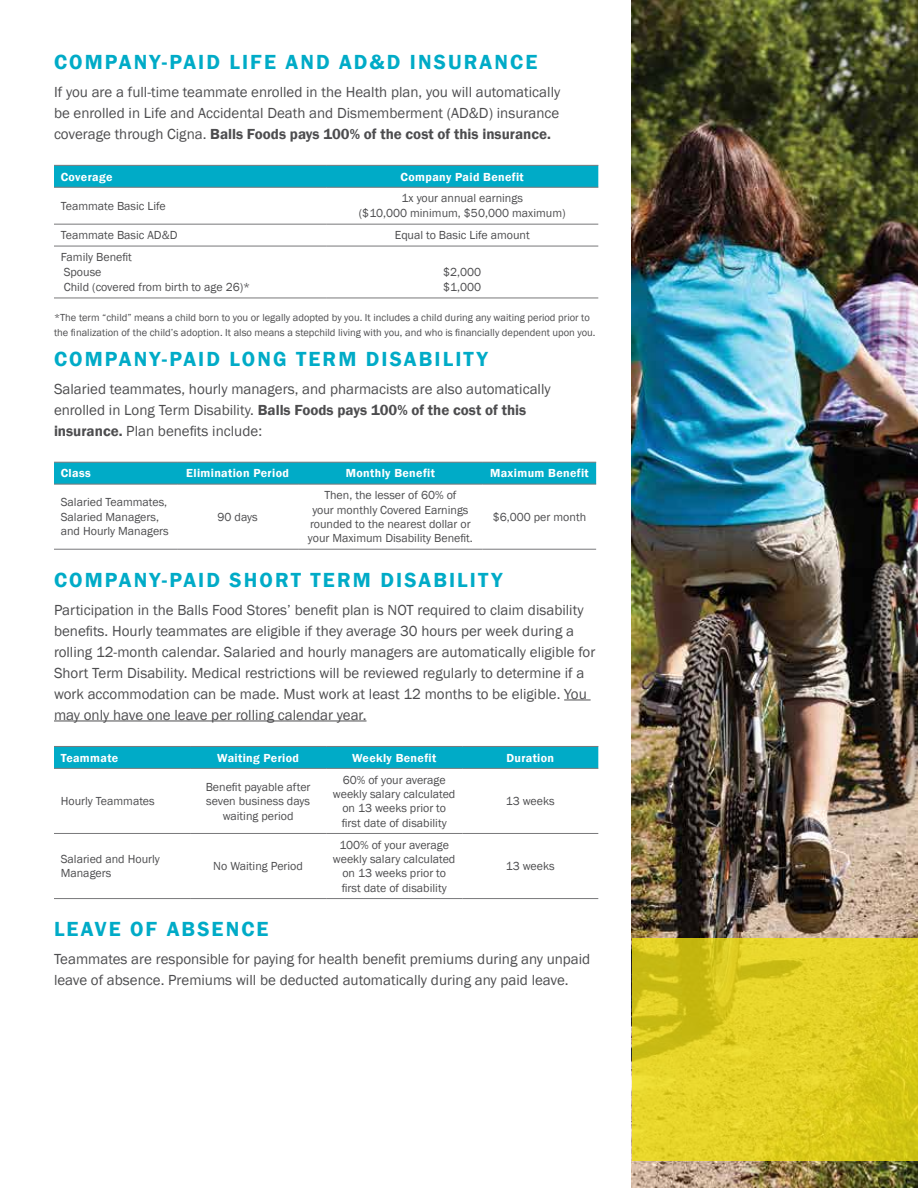
<style>
.page{position:relative;width:918px;height:1188px;background:#fff}
.page>*{position:absolute;margin:0;border:0;box-sizing:border-box;transform-origin:0 0}
.t1{font:600 21px "Franklin Gothic";letter-spacing:.1em;color:#00abc7}
.t2{font:15px/21px "Franklin Gothic";color:#4d4d4f}
.t3{font:12px/14.4px "Franklin Gothic";color:#4d4d4f;text-align:center}
.t4{font:600 12px "Franklin Gothic";letter-spacing:.03em;color:#fff}
.t5{font:10.5px/15px "Franklin Gothic";color:#4d4d4f}
.s1{font-weight:600}
</style>
<div class="page">
<img style="left:632px;top:0;width:286px;height:1188px">
<svg style="left:632px;top:938px;width:286px;height:223px;background:#decd20"></svg>
<svg style="left:564px;top:700px;width:27px;height:1px"></svg>
<hr style="left:54px;top:721px;width:313px;height:1px;background:#4d4d4f">
<div style="left:54px;top:166px;width:544px;height:21px;background:#00abc7"></div>
<hr style="left:54px;top:224px;width:272px;height:1px;background:#78787a">
<hr style="left:326px;top:224px;width:272px;height:1px;background:#78787a">
<hr style="left:54px;top:246px;width:272px;height:1px;background:#78787a">
<hr style="left:326px;top:246px;width:272px;height:1px;background:#78787a">
<hr style="left:54px;top:298px;width:272px;height:1px;background:#78787a">
<hr style="left:326px;top:298px;width:272px;height:1px;background:#78787a">
<hr style="left:54px;top:165px;width:272px;height:1px;background:#78787a">
<hr style="left:326px;top:165px;width:272px;height:1px;background:#78787a">
<hr style="left:54px;top:187px;width:272px;height:1px;background:#78787a">
<hr style="left:326px;top:187px;width:272px;height:1px;background:#78787a">
<div style="left:54px;top:463px;width:542px;height:21px;background:#00abc7"></div>
<hr style="left:54px;top:484px;width:123px;height:1px;background:#78787a">
<hr style="left:177px;top:484px;width:121px;height:1px;background:#78787a">
<hr style="left:298px;top:484px;width:185px;height:1px;background:#78787a">
<hr style="left:483px;top:484px;width:113px;height:1px;background:#78787a">
<hr style="left:54px;top:549px;width:123px;height:1px;background:#78787a">
<hr style="left:177px;top:549px;width:121px;height:1px;background:#78787a">
<hr style="left:298px;top:549px;width:185px;height:1px;background:#78787a">
<hr style="left:483px;top:549px;width:113px;height:1px;background:#78787a">
<hr style="left:54px;top:462px;width:123px;height:1px;background:#78787a">
<hr style="left:177px;top:462px;width:121px;height:1px;background:#78787a">
<hr style="left:298px;top:462px;width:185px;height:1px;background:#78787a">
<hr style="left:483px;top:462px;width:113px;height:1px;background:#78787a">
<div style="left:54px;top:747px;width:544px;height:21px;background:#00abc7"></div>
<hr style="left:54px;top:833px;width:136px;height:1px;background:#78787a">
<hr style="left:190px;top:833px;width:136px;height:1px;background:#78787a">
<hr style="left:326px;top:833px;width:136px;height:1px;background:#78787a">
<hr style="left:462px;top:833px;width:136px;height:1px;background:#78787a">
<hr style="left:54px;top:898px;width:136px;height:1px;background:#78787a">
<hr style="left:190px;top:898px;width:136px;height:1px;background:#78787a">
<hr style="left:326px;top:898px;width:136px;height:1px;background:#78787a">
<hr style="left:462px;top:898px;width:136px;height:1px;background:#78787a">
<hr style="left:54px;top:746px;width:136px;height:1px;background:#78787a">
<hr style="left:190px;top:746px;width:136px;height:1px;background:#78787a">
<hr style="left:326px;top:746px;width:136px;height:1px;background:#78787a">
<hr style="left:462px;top:746px;width:136px;height:1px;background:#78787a">
<hr style="left:54px;top:768px;width:136px;height:1px;background:#78787a">
<hr style="left:190px;top:768px;width:136px;height:1px;background:#78787a">
<hr style="left:326px;top:768px;width:136px;height:1px;background:#78787a">
<hr style="left:462px;top:768px;width:136px;height:1px;background:#78787a">
<h1 class="t1" style="left:54px;top:49px;width:485px">COMPANY-PAID LIFE AND AD&amp;D INSURANCE</h1>
<p class="t2" style="left:54px;top:82px;width:508px;text-align:justify">If you are a full-time teammate enrolled in the Health plan, you will automatically be enrolled in Life and Accidental Death and Dismemberment (AD&amp;D) insurance coverage through Cigna. <span class="s1">Balls Foods pays 100% of the cost of this insurance.</span></p>
<p class="t4" style="left:61px;top:169px;width:53px">Coverage</p>
<p class="t4" style="left:401px;top:169px;width:125px">Company Paid Benefit</p>
<p class="t3" style="left:61px;top:199px;width:106px">Teammate Basic Life</p>
<p class="t3" style="left:359px;top:191px;width:208px;line-height:15px">1x your annual earnings<br>($10,000 minimum, $50,000 maximum)</p>
<p class="t3" style="left:61px;top:228px;width:118px">Teammate Basic AD&amp;D</p>
<p class="t3" style="left:395px;top:228px;width:136px">Equal to Basic Life amount</p>
<p class="t3" style="left:61px;top:250px;width:191px;line-height:15px;text-align:left">Family Benefit<br>Spouse<br>Child (covered from birth to age 26)*</p>
<p class="t3" style="left:443px;top:265px;width:40px;line-height:15px;text-align:left">$2,000 $1,000</p>
<p class="t5" style="left:54px;top:310px;width:543px">*The term “child” means a child born to you or legally adopted by you. It includes a child during any waiting period prior to the finalization of the child’s adoption. It also means a stepchild living with you, and who is financially dependent upon you.</p>
<h1 class="t1" style="left:54px;top:346px;width:435px">COMPANY-PAID LONG TERM DISABILITY</h1>
<p class="t2" style="left:54px;top:378px;width:498px">Salaried teammates, hourly managers, and pharmacists are also automatically enrolled in Long Term Disability. <span class="s1">Balls Foods pays 100% of the cost of this insurance.</span> Plan benefits include:</p>
<p class="t4" style="left:61px;top:466px;width:31px">Class</p>
<p class="t4" style="left:186px;top:466px;width:104px">Elimination Period</p>
<p class="t4" style="left:346px;top:466px;width:91px">Monthly Benefit</p>
<p class="t4" style="left:490px;top:466px;width:100px">Maximum Benefit</p>
<p class="t3" style="left:61px;top:496px;width:110px;text-align:left">Salaried Teammates,<br>Salaried Managers, and Hourly Managers</p>
<p class="t3" style="left:308px;top:488px;width:167px">Then, the lesser of 60% of<br>your monthly Covered Earnings rounded to the nearest dollar or your Maximum Disability Benefit.</p>
<p class="t3" style="left:493px;top:510px;width:95px">$6,000 per month</p>
<p class="t3" style="left:218px;top:510px;width:42px">90 days</p>
<h1 class="t1" style="left:54px;top:567px;width:450px">COMPANY-PAID SHORT TERM DISABILITY</h1>
<p class="t2" style="left:54px;top:600px;width:543px">Participation in the Balls Food Stores’ benefit plan is NOT required to claim disability benefits. Hourly teammates are eligible if they average 30 hours per week during a rolling 12-month calendar. Salaried and hourly managers are automatically eligible for Short Term Disability. Medical restrictions will be reviewed regularly to determine if a work accommodation can be made. Must work at least 12 months to be eligible. You may only have one leave per rolling calendar year.</p>
<p class="t4" style="left:61px;top:750px;width:59px">Teammate</p>
<p class="t4" style="left:217px;top:750px;width:83px">Waiting Period</p>
<p class="t4" style="left:352px;top:750px;width:86px">Weekly Benefit</p>
<p class="t4" style="left:506px;top:750px;width:49px">Duration</p>
<p class="t3" style="left:61px;top:794px;width:95px">Hourly Teammates</p>
<p class="t3" style="left:206px;top:780px;width:106px">Benefit payable after seven business days waiting period</p>
<p class="t3" style="left:333px;top:773px;width:124px">60% of your average weekly salary calculated on 13 weeks prior to first date of disability</p>
<p class="t3" style="left:506px;top:794px;width:50px">13 weeks</p>
<p class="t3" style="left:61px;top:852px;width:101px;text-align:left">Salaried and Hourly<br>Managers</p>
<p class="t3" style="left:213px;top:859px;width:91px">No Waiting Period</p>
<p class="t3" style="left:333px;top:838px;width:124px">100% of your average weekly salary calculated on 13 weeks prior to first date of disability</p>
<p class="t3" style="left:506px;top:859px;width:50px">13 weeks</p>
<h1 class="t1" style="left:54px;top:916px;width:216px">LEAVE OF ABSENCE</h1>
<p class="t2" style="left:54px;top:949px;width:538px">Teammates are responsible for paying for health benefit premiums during any unpaid leave of absence. Premiums will be deducted automatically during any paid leave.</p>
</div>
